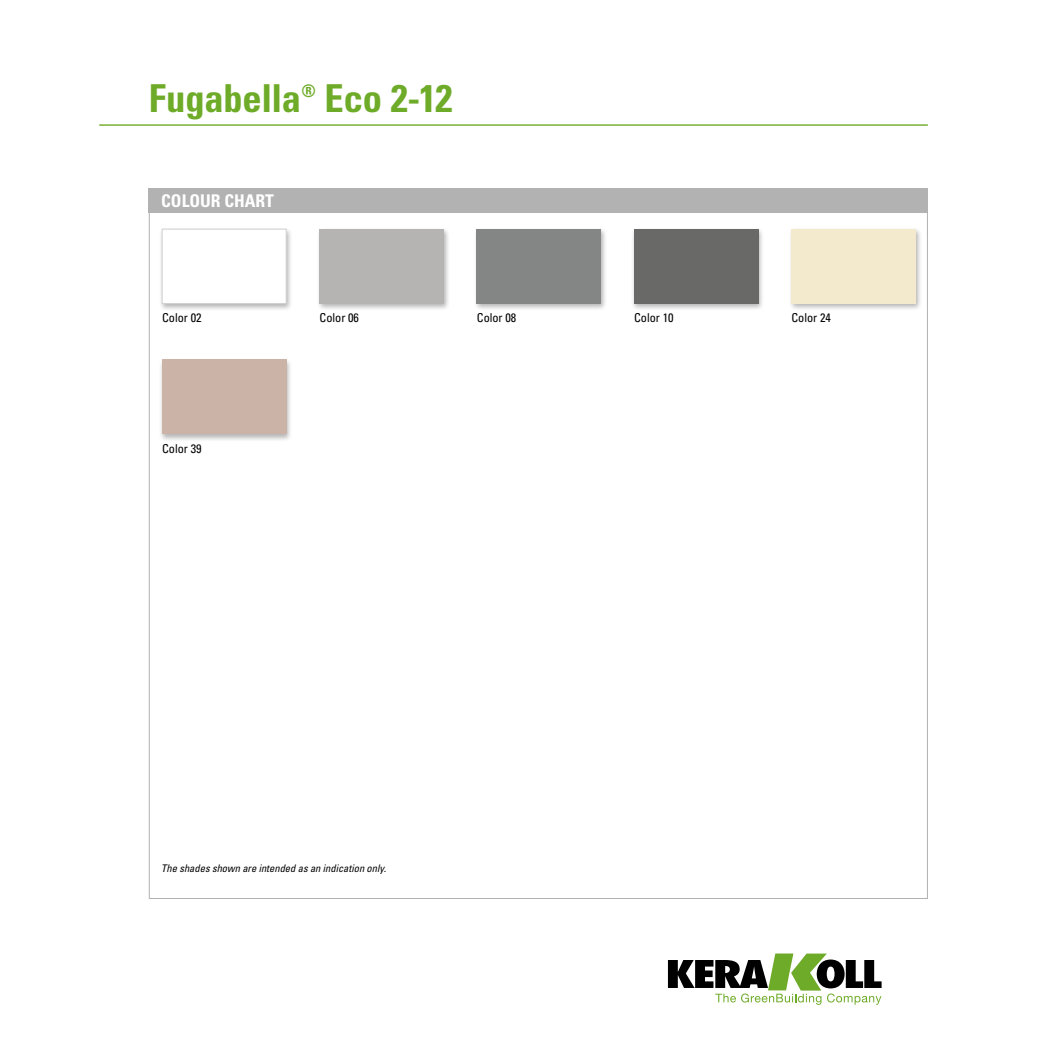
<style>
.page{position:relative;width:1042px;height:1042px;background:#fff}
.page>*{position:absolute;margin:0;border:0;box-sizing:border-box;transform-origin:0 0}
.t1{font:700 condensed 38.5px "Univers LT Std";letter-spacing:-.005em;color:#6eab28}
.t2{font:700 condensed 17.5px "Univers LT Std";color:#fff}
.t3{font:condensed 12.25px "Univers LT Std";color:#000}
.t4{font:italic condensed 10.5px "Univers LT Std";color:#000}
</style>
<div class="page">
<hr style="left:99px;top:124px;width:829px;height:2px;background:#6eab28">
<svg style="left:668px;top:953px;width:213px;height:52px"></svg>
<div style="left:149px;top:189px;width:779px;height:24px;background:#b3b2b2"></div>
<div style="left:159px;top:358px;width:133px;height:84px;background:#000;opacity:.3"></div>
<div style="left:162px;top:360px;width:124px;height:74px;background:#cbb3a7"></div>
<div style="left:788px;top:228px;width:133px;height:84px;background:#000;opacity:.3"></div>
<div style="left:791px;top:229px;width:124px;height:74px;background:#f3e9cd"></div>
<div style="left:631px;top:228px;width:133px;height:84px;background:#000;opacity:.3"></div>
<div style="left:634px;top:229px;width:124px;height:74px;background:#696968"></div>
<div style="left:474px;top:228px;width:133px;height:84px;background:#000;opacity:.3"></div>
<div style="left:477px;top:229px;width:124px;height:74px;background:#848686"></div>
<div style="left:159px;top:227px;width:134px;height:84px;background:#000;opacity:.3"></div>
<div style="left:162px;top:229px;width:124px;height:75px;background:#fff;border:1px solid #d0d0d0"></div>
<div style="left:317px;top:228px;width:133px;height:84px;background:#000;opacity:.3"></div>
<div style="left:320px;top:229px;width:124px;height:74px;background:#b5b4b2"></div>
<h1 class="t1" style="left:149px;top:75px;width:305px">Fugabella<sup>®</sup> Eco 2-12</h1>
<h2 class="t2" style="left:161px;top:190px;width:114px">COLOUR CHART</h2>
<p class="t3" style="left:162px;top:310px;width:41px">Color 02</p>
<p class="t3" style="left:320px;top:310px;width:41px">Color 06</p>
<p class="t3" style="left:477px;top:310px;width:41px">Color 08</p>
<p class="t3" style="left:634px;top:310px;width:41px">Color 10</p>
<p class="t3" style="left:791px;top:310px;width:41px">Color 24</p>
<p class="t3" style="left:162px;top:441px;width:41px">Color 39</p>
<p class="t4" style="left:161px;top:862px;width:226px">The shades shown are intended as an indication only.</p>
</div>
